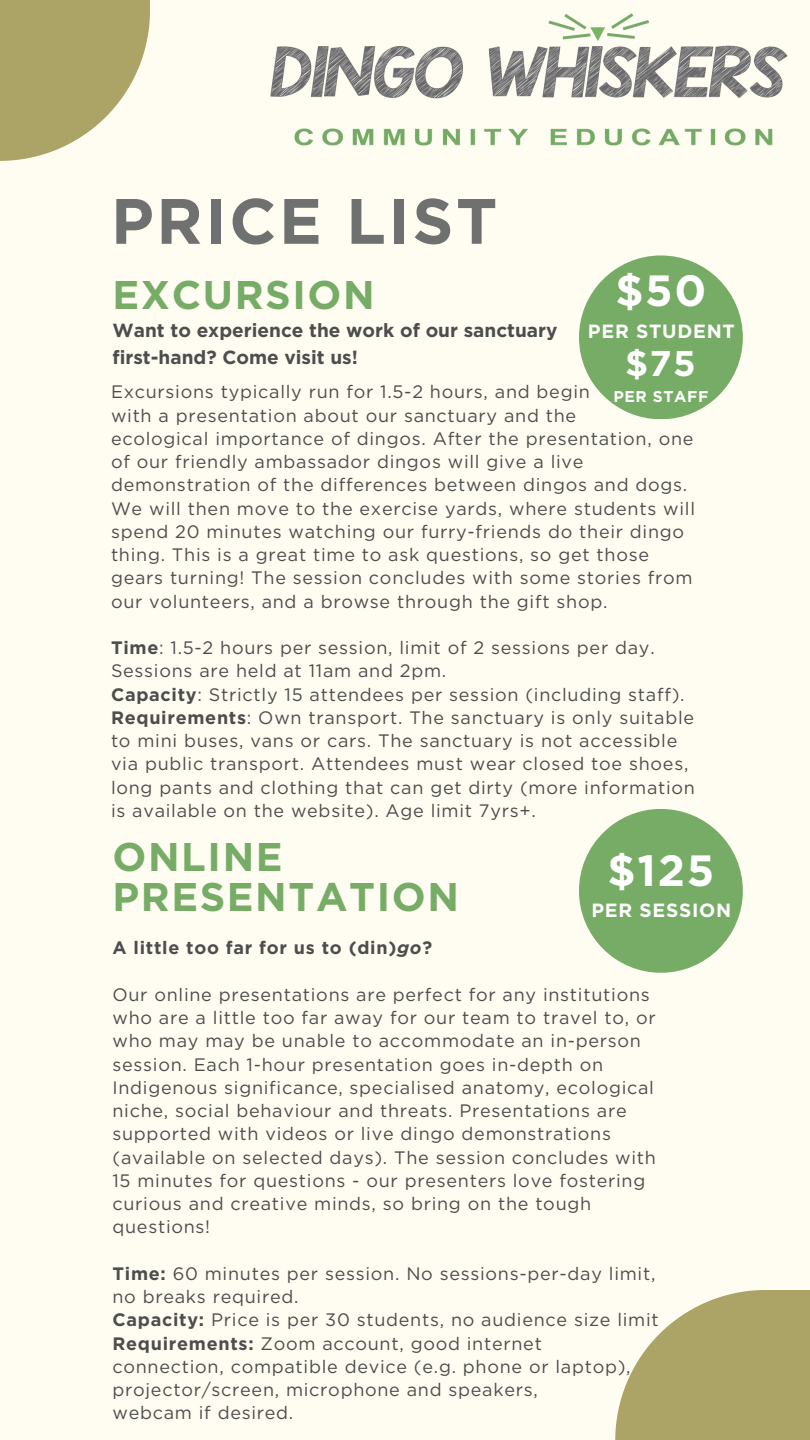
<style>
.page{position:relative;width:810px;height:1440px;background:#fffdf2}
.page>*{position:absolute;margin:0;border:0;box-sizing:border-box;transform-origin:0 0}
.t1{font:700 64px "Gotham";letter-spacing:.04em;color:#6f7070}
.t2{font:700 43.7px "Gotham";color:#fff}
.t3{font:700 40px/39.8px "Gotham";letter-spacing:.04em;color:#77ac67}
.t4{font:700 35.8px "Gotham";color:#fff}
.t5{font:700 19.1px "Gotham";letter-spacing:.04em;color:#fff}
.t6{font:700 19px/26.2px "Gotham";color:#4d4d4d}
.t7{font:18px/23.2px "Gotham";letter-spacing:.04em;color:#4d4d4d}
.t8{font:700 18px "Gotham";letter-spacing:.04em;color:#4d4d4d}
.t9{font:700 15.6px "Gotham";letter-spacing:.04em;color:#fff}
.s1{font-weight:700}
.s2{font-style:italic}
</style>
<div class="page">
<div style="left:579px;top:255px;width:164px;height:164px;background:#77ac67;border-radius:50%"></div>
<div style="left:579px;top:809px;width:164px;height:164px;background:#77ac67;border-radius:50%"></div>
<svg style="left:615px;top:1290px;width:195px;height:150px"></svg>
<svg style="left:0;top:0;width:150px;height:161px"></svg>
<img style="left:270px;top:13px;width:518px;height:301px">
<h3 class="t1" style="left:111px;top:182px;width:388px">PRICE LIST</h3>
<p class="t2" style="left:615px;top:264px;width:93px">$50</p>
<p class="t5" style="left:588px;top:319px;width:149px">PER STUDENT</p>
<p class="t3" style="left:112px;top:275px;width:264px">EXCURSION</p>
<h2 class="t6" style="left:112px;top:317px;width:447px">Want to experience the work of our sanctuary first-hand? Come visit us!</h2>
<h4 class="t4" style="left:625px;top:342px;width:72px">$75</h4>
<h5 class="t9" style="left:613px;top:387px;width:96px">PER STAFF</h5>
<h1 class="t7" style="left:111px;top:380px;width:586px">Excursions typically run for 1.5-2 hours, and begin<br>with a presentation about our sanctuary and the<br>ecological importance of dingos. After the presentation, one of our friendly ambassador dingos will give a live demonstration of the differences between dingos and dogs.<br>We will then move to the exercise yards, where students will spend 20 minutes watching our furry-friends do their dingo thing. This is a great time to ask questions, so get those gears turning! The session concludes with some stories from our volunteers, and a browse through the gift shop.</h1>
<h3 class="t7" style="left:111px;top:636px;width:586px"><span class="s1">Time</span>: 1.5-2 hours per session, limit of 2 sessions per day.<br>Sessions are held at 11am and 2pm.<br><span class="s1">Capacity</span>: Strictly 15 attendees per session (including staff).<br><span class="s1">Requirements</span>: Own transport. The sanctuary is only suitable to mini buses, vans or cars. The sanctuary is not accessible via public transport. Attendees must wear closed toe shoes, long pants and clothing that can get dirty (more information is available on the website). Age limit 7yrs+.</h3>
<p class="t3" style="left:112px;top:837px;width:348px">ONLINE<br>PRESENTATION</p>
<h2 class="t8" style="left:112px;top:937px;width:321px">A little too far for us to (din)<span class="s2">go</span>?</h2>
<h4 class="t7" style="left:112px;top:983px;width:545px">Our online presentations are perfect for any institutions who are a little too far away for our team to travel to, or who may may be unable to accommodate an in-person session. Each 1-hour presentation goes in-depth on Indigenous significance, specialised anatomy, ecological niche, social behaviour and threats. Presentations are supported with videos or live dingo demonstrations (available on selected days). The session concludes with 15 minutes for questions - our presenters love fostering curious and creative minds, so bring on the tough questions!</h4>
<h5 class="t7" style="left:112px;top:1262px;width:548px"><span class="s1">Time:</span> 60 minutes per session. No sessions-per-day limit, no breaks required.<br><span class="s1">Capacity:</span> Price is per 30 students, no audience size limit <span class="s1">Requirements:</span> Zoom account, good internet<br>connection, compatible device (e.g. phone or laptop), projector/screen, microphone and speakers,<br>webcam if desired.</h5>
<h5 class="t2" style="left:608px;top:844px;width:108px">$125</h5>
<h5 class="t5" style="left:591px;top:899px;width:142px">PER SESSION</h5>
</div>
